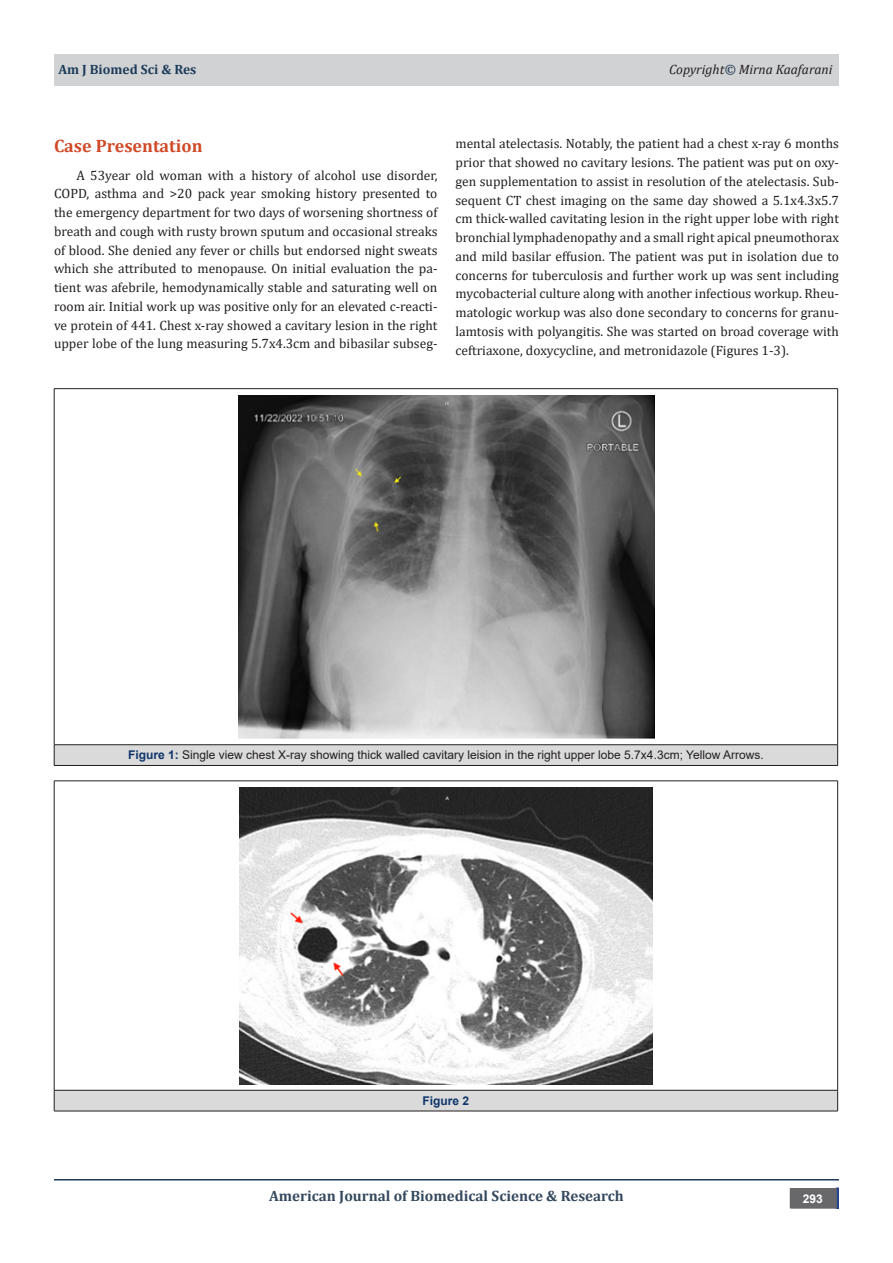
<style>
.page{position:relative;width:893px;height:1263px;background:#fff}
.page>*{position:absolute;margin:0;border:0;box-sizing:border-box;transform-origin:0 0}
.t1{font:700 18px "Cambria";color:#d04927}
.t2{font:700 15px "Cambria";color:#34495e}
.t3{font:13.5px/18.8px "Cambria";color:#231f20;text-align:justify}
.t4{font:italic 13.5px "Cambria";color:#231f20}
.t5{font:700 13.5px "Cambria";color:#1e3c5a}
.t6{font:12px "Arial";color:#231f20}
.t7{font:700 12px "Arial";color:#0e356a}
.t8{font:700 12px "Arial";color:#fff}
.s1{font-weight:700;color:#34495e}
.s2{font-weight:700;color:#0e356a}
</style>
<div class="page">
<hr style="left:54px;top:1179px;width:785px;height:1px;background:#1e3c5a">
<div style="left:54px;top:54px;width:785px;height:31px;background:#d1d2d4"></div>
<div style="left:836px;top:1187px;width:3px;height:22px;background:#1c6d90;border:2px solid #253f8e"></div>
<div style="left:791px;top:1188px;width:46px;height:20px;border:2px solid #68676a"></div>
<div style="left:790px;top:1189px;width:45px;height:19px;background:#68676a"></div>
<div style="left:790px;top:1188px;width:46px;height:20px;border:2px solid #68676a"></div>
<div style="left:54px;top:745px;width:784px;height:20px;background:#dadada"></div>
<hr style="left:54px;top:388px;width:784px;height:1px;background:#231f20">
<hr style="left:54px;top:389px;width:1px;height:355px;background:#231f20">
<hr style="left:837px;top:389px;width:1px;height:355px;background:#231f20">
<hr style="left:54px;top:744px;width:784px;height:1px;background:#231f20">
<svg style="left:54px;top:745px;width:1px;height:20px"></svg>
<svg style="left:837px;top:745px;width:1px;height:20px"></svg>
<hr style="left:54px;top:765px;width:784px;height:1px;background:#231f20">
<img style="left:238px;top:396px;width:417px;height:343px">
<div style="left:54px;top:1090px;width:784px;height:21px;background:#dadada"></div>
<hr style="left:54px;top:781px;width:784px;height:1px;background:#231f20">
<hr style="left:54px;top:781px;width:1px;height:309px;background:#231f20">
<hr style="left:837px;top:781px;width:1px;height:309px;background:#231f20">
<hr style="left:54px;top:1090px;width:784px;height:1px;background:#231f20">
<svg style="left:54px;top:1090px;width:1px;height:21px"></svg>
<svg style="left:837px;top:1090px;width:1px;height:21px"></svg>
<hr style="left:54px;top:1111px;width:784px;height:1px;background:#231f20">
<img style="left:240px;top:788px;width:413px;height:296px">
<p class="t5" style="left:58px;top:59px;width:139px">Am J Biomed Sci &amp; Res</p>
<p class="t4" style="left:669px;top:59px;width:165px">Copyright<span class="s1">©</span> Mirna Kaafarani</p>
<p class="t1" style="left:54px;top:133px;width:150px">Case Presentation</p>
<p class="t3" style="left:54px;top:165px;width:385px;text-indent:22px">A 53year old woman with a history of alcohol use disorder, COPD, asthma and &gt;20 pack year smoking history presented to the emergency department for two days of worsening shortness of breath and cough with rusty brown sputum and occasional streaks of blood. She denied any fever or chills but endorsed night sweats which she attributed to menopause. On initial evaluation the pa&shy;tient was afebrile, hemodynamically stable and saturating well on room air. Initial work up was positive only for an elevated c-reacti&shy;ve protein of 441. Chest x-ray showed a cavitary lesion in the right upper lobe of the lung measuring 5.7x4.3cm and bibasilar subseg-</p>
<p class="t3" style="left:455px;top:134px;width:385px">mental atelectasis. Notably, the patient had a chest x-ray 6 months prior that showed no cavitary lesions. The patient was put on oxy&shy;gen supplementation to assist in resolution of the atelectasis. Sub&shy;sequent CT chest imaging on the same day showed a 5.1x4.3x5.7 cm thick-walled cavitating lesion in the right upper lobe with right bronchial lymphadenopathy and a small right apical pneumothorax and mild basilar effusion. The patient was put in isolation due to concerns for tuberculosis and further work up was sent including mycobacterial culture along with another infectious workup. Rheu&shy;matologic workup was also done secondary to concerns for granu&shy;lamtosis with polyangitis. She was started on broad coverage with ceftriaxone, doxycycline, and metronidazole (Figures 1-3).</p>
<p class="t6" style="left:128px;top:747px;width:637px"><span class="s2">Figure 1:</span> Single view chest X-ray showing thick walled cavitary leision in the right upper lobe 5.7x4.3cm; Yellow Arrows.</p>
<p class="t7" style="left:423px;top:1092px;width:48px">Figure 2</p>
<p class="t2" style="left:269px;top:1185px;width:356px">American Journal of Biomedical Science &amp; Research</p>
<p class="t8" style="left:804px;top:1190px;width:22px">293</p>
</div>
